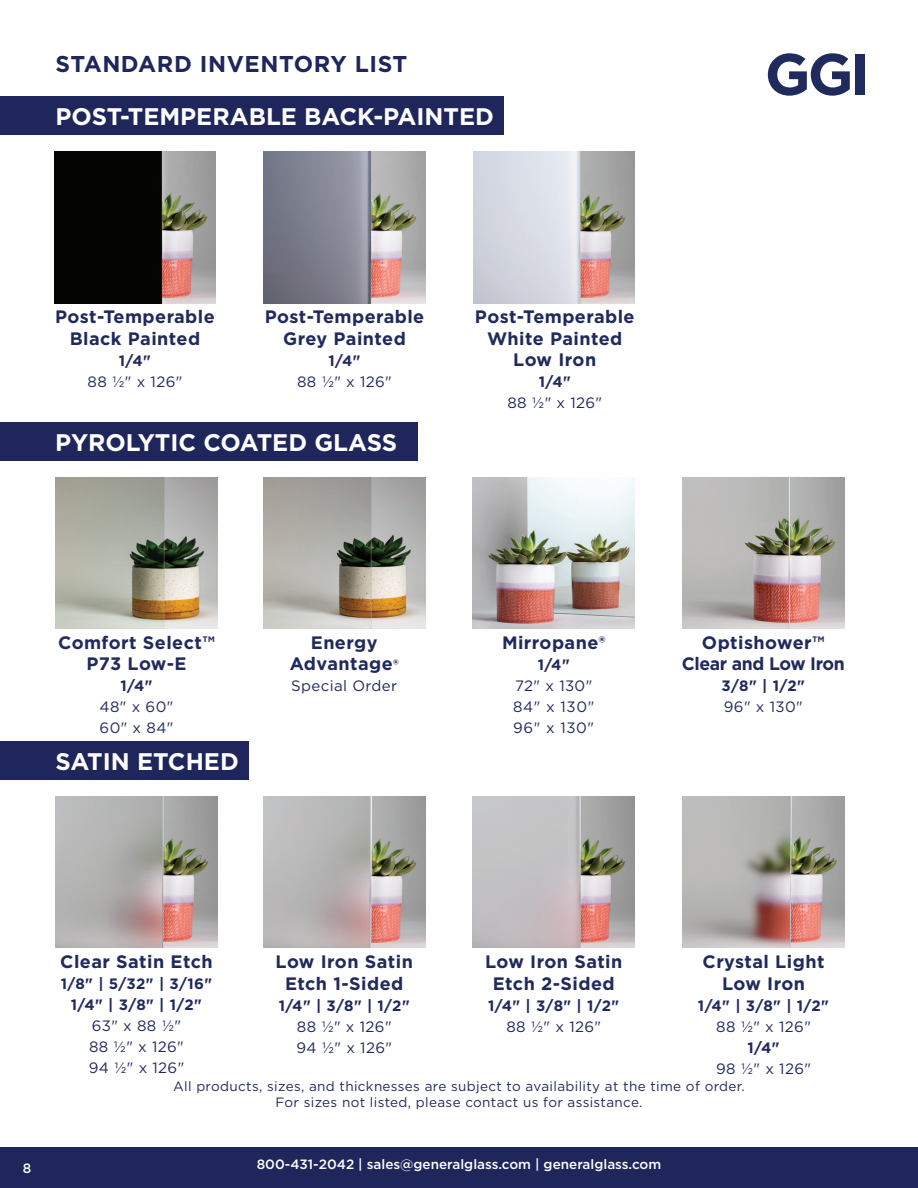
<style>
.page{position:relative;width:918px;height:1188px;background:#fff}
.page>*{position:absolute;margin:0;border:0;box-sizing:border-box;transform-origin:0 0}
.t1{font:700 58.5px "Gotham";color:#202b5d}
.t2{font:700 24px "Gotham";color:#fff}
.t3{font:700 22.8px "Gotham";letter-spacing:.025em;color:#1f265b}
.t4{font:700 18px/21.6px "Gotham";letter-spacing:.025em;color:#202a5c;text-align:center}
.t5{font:700 18px/21.6px "Gotham";letter-spacing:-.02em;color:#202a5c;text-align:center}
.t6{font:15px/21px "Gotham";letter-spacing:.025em;color:#202a5c}
.t7{font:700 15px/21px "Gotham";color:#202a5c;text-align:center}
.t8{font:13.5px/16.5px "Gotham";letter-spacing:.025em;color:#202a5c;text-align:center}
.t9{font:500 13.5px "Gotham";color:#fff}
.s1{font-size:15px}
</style>
<div class="page">
<div style="left:0;top:1148px;width:918px;height:40px;background:#1f265b"></div>
<img style="left:56px;top:797px;width:161px;height:151px">
<div style="left:0;top:97px;width:503px;height:38px;background:#1f265b"></div>
<img style="left:264px;top:152px;width:161px;height:151px">
<img style="left:54px;top:152px;width:162px;height:151px">
<img style="left:474px;top:152px;width:160px;height:151px">
<div style="left:0;top:742px;width:248px;height:38px;background:#1f265b"></div>
<img style="left:683px;top:797px;width:162px;height:151px">
<img style="left:263px;top:797px;width:162px;height:151px">
<img style="left:473px;top:797px;width:162px;height:151px">
<div style="left:0;top:422px;width:417px;height:39px;background:#1f265b"></div>
<img style="left:263px;top:477px;width:162px;height:152px">
<img style="left:473px;top:478px;width:162px;height:151px">
<img style="left:56px;top:478px;width:162px;height:151px">
<img style="left:682px;top:477px;width:162px;height:152px">
<p class="t3" style="left:56px;top:49px;width:353px">STANDARD INVENTORY LIST</p>
<h2 class="t2" style="left:56px;top:101px;width:440px">POST-TEMPERABLE BACK-PAINTED</h2>
<h1 class="t1" style="left:765px;top:35px;width:106px">GGI</h1>
<p class="t4" style="left:55px;top:306px;width:161px">Post-Temperable<br>Black Painted</p>
<p class="t7" style="left:119px;top:350px;width:34px">1/4"</p>
<p class="t6" style="left:88px;top:371px;width:96px">88 1/2" x 126"</p>
<p class="t4" style="left:265px;top:306px;width:161px">Post-Temperable<br>Grey Painted</p>
<p class="t7" style="left:328px;top:350px;width:34px">1/4"</p>
<p class="t6" style="left:297px;top:371px;width:96px">88 1/2" x 126"</p>
<h2 class="t2" style="left:55px;top:426px;width:343px">PYROLYTIC COATED GLASS</h2>
<p class="t4" style="left:475px;top:306px;width:161px">Post-Temperable<br>White Painted<br>Low Iron</p>
<p class="t7" style="left:539px;top:372px;width:34px">1/4"</p>
<p class="t6" style="left:507px;top:392px;width:96px">88 1/2" x 126"</p>
<p class="t4" style="left:58px;top:632px;width:158px">Comfort Select™<br>P73 Low-E</p>
<p class="t7" style="left:120px;top:676px;width:34px">1/4"</p>
<p class="t6" style="left:100px;top:696px;width:75px">48" x 60"<br>60" x 84"</p>
<h2 class="t2" style="left:56px;top:746px;width:185px">SATIN ETCHED</h2>
<p class="t4" style="left:290px;top:632px;width:111px">Energy<br>Advantage<span class="s1">®</span></p>
<p class="t6" style="left:291px;top:675px;width:108px">Special Order</p>
<p class="t4" style="left:502px;top:632px;width:105px">Mirropane®</p>
<p class="t7" style="left:538px;top:654px;width:34px">1/4"</p>
<p class="t6" style="left:513px;top:675px;width:83px">72" x 130"<br>84" x 130"<br>96" x 130"</p>
<p class="t5" style="left:682px;top:632px;width:165px">Optishower™<br>Clear and Low Iron</p>
<p class="t7" style="left:722px;top:676px;width:85px">3/8" | 1/2"</p>
<p class="t6" style="left:724px;top:696px;width:80px">96" x 130"</p>
<p class="t9" style="left:23px;top:1160px;width:10px">8</p>
<p class="t4" style="left:60px;top:951px;width:154px">Clear Satin Etch</p>
<p class="t7" style="left:61px;top:973px;width:153px">1/8" | 5/32" | 3/16"<br>1/4" | 3/8" | 1/2"</p>
<p class="t6" style="left:89px;top:1015px;width:97px">63" x 88 1/2"<br>88 1/2" x 126"<br>94 1/2" x 126"</p>
<p class="t4" style="left:276px;top:951px;width:139px">Low Iron Satin<br>Etch 1-Sided</p>
<p class="t7" style="left:279px;top:995px;width:133px">1/4" | 3/8" | 1/2"</p>
<p class="t6" style="left:296px;top:1016px;width:97px">88 1/2" x 126"<br>94 1/2" x 126"</p>
<p class="t4" style="left:485px;top:951px;width:139px">Low Iron Satin<br>Etch 2-Sided</p>
<p class="t7" style="left:488px;top:995px;width:133px">1/4" | 3/8" | 1/2"</p>
<p class="t6" style="left:506px;top:1016px;width:96px">88 1/2" x 126"</p>
<p class="t4" style="left:703px;top:951px;width:123px">Crystal Light<br>Low Iron</p>
<p class="t7" style="left:698px;top:995px;width:133px">1/4" | 3/8" | 1/2"</p>
<p class="t6" style="left:716px;top:1016px;width:96px">88 1/2" x 126"</p>
<p class="t7" style="left:747px;top:1037px;width:34px">1/4"</p>
<p class="t6" style="left:716px;top:1058px;width:97px">98 1/2" x 126"</p>
<p class="t8" style="left:173px;top:1077px;width:573px">All products, sizes, and thicknesses are subject to availability at the time of order.<br>For sizes not listed, please contact us for assistance.</p>
<p class="t9" style="left:257px;top:1156px;width:406px">800-431-2042 | sales@generalglass.com | generalglass.com</p>
</div>
